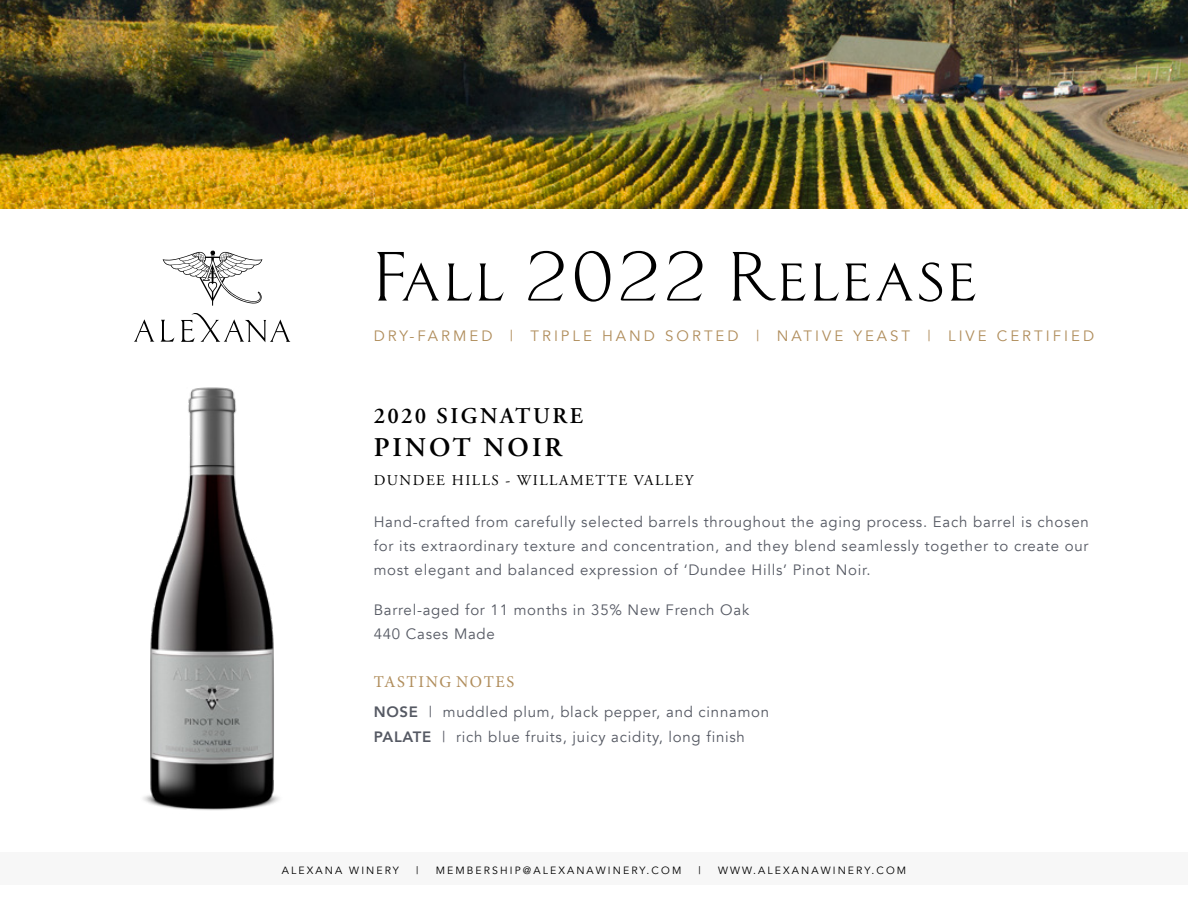
<style>
.page{position:relative;width:1188px;height:918px;background:#fff}
.page>*{position:absolute;margin:0;border:0;box-sizing:border-box;transform-origin:0 0}
.t1{font:72px "Classic Roman Std";letter-spacing:.05em;color:#000}
.t2{font:600 27px "Adobe Garamond Pro";letter-spacing:.115em;color:#000}
.t3{font:600 22.5px "Adobe Garamond Pro";letter-spacing:.115em;color:#000}
.t4{font:16.5px "Minion Pro";letter-spacing:.095em;color:#b08d5b}
.t5{font:15px/24px "Avenir";letter-spacing:.05em;color:#555963}
.t6{font:15px "Avenir";letter-spacing:.2em;color:#b08d5b}
.t7{font:15px "Adobe Garamond Pro";letter-spacing:.1em;color:#000}
.t8{font:10.5px "Avenir";letter-spacing:.2em;color:#000}
.s1{font-weight:800}
</style>
<div class="page">
<img style="left:0;top:0;width:1188px;height:208px">
<div style="left:0;top:852px;width:1188px;height:33px;background:#f7f7f7"></div>
<svg style="left:134px;top:319px;width:41px;height:23px"></svg>
<svg style="left:181px;top:313px;width:110px;height:29px"></svg>
<svg style="left:163px;top:250px;width:99px;height:56px"></svg>
<img style="left:143px;top:387px;width:136px;height:424px">
<h1 class="t1" style="left:374px;top:236px;width:605px">Fall 2022 Release</h1>
<p class="t6" style="left:374px;top:327px;width:722px">DRY-FARMED | TRIPLE HAND SORTED | NATIVE YEAST | LIVE CERTIFIED</p>
<h3 class="t3" style="left:374px;top:403px;width:211px">2020 SIGNATURE</h3>
<h2 class="t2" style="left:374px;top:432px;width:190px">PINOT NOIR</h2>
<p class="t7" style="left:374px;top:471px;width:321px">DUNDEE HILLS - WILLAMETTE VALLEY</p>
<p class="t5" style="left:374px;top:510px;width:717px;text-align:justify">Hand-crafted from carefully selected barrels throughout the aging process. Each barrel is chosen for its extraordinary texture and concentration, and they blend seamlessly together to create our most elegant and balanced expression of ‘Dundee Hills’ Pinot Noir.</p>
<p class="t5" style="left:374px;top:599px;width:377px">Barrel-aged for 11 months in 35% New French Oak<br>440 Cases Made</p>
<p class="t4" style="left:374px;top:670px;width:142px">TASTING NOTES</p>
<p class="t5" style="left:374px;top:699px;width:397px;line-height:25.5px"><span class="s1">NOSE</span> | muddled plum, black pepper, and cinnamon<br><span class="s1">PALATE</span> | rich blue fruits, juicy acidity, long finish</p>
<p class="t8" style="left:282px;top:864px;width:119px">ALEXANA WINERY</p>
<p class="t8" style="left:416px;top:864px;width:4px">|</p>
<p class="t8" style="left:436px;top:864px;width:247px">MEMBERSHIP@ALEXANAWINERY.COM</p>
<p class="t8" style="left:699px;top:864px;width:4px">|</p>
<p class="t8" style="left:718px;top:864px;width:190px">WWW.ALEXANAWINERY.COM</p>
</div>
